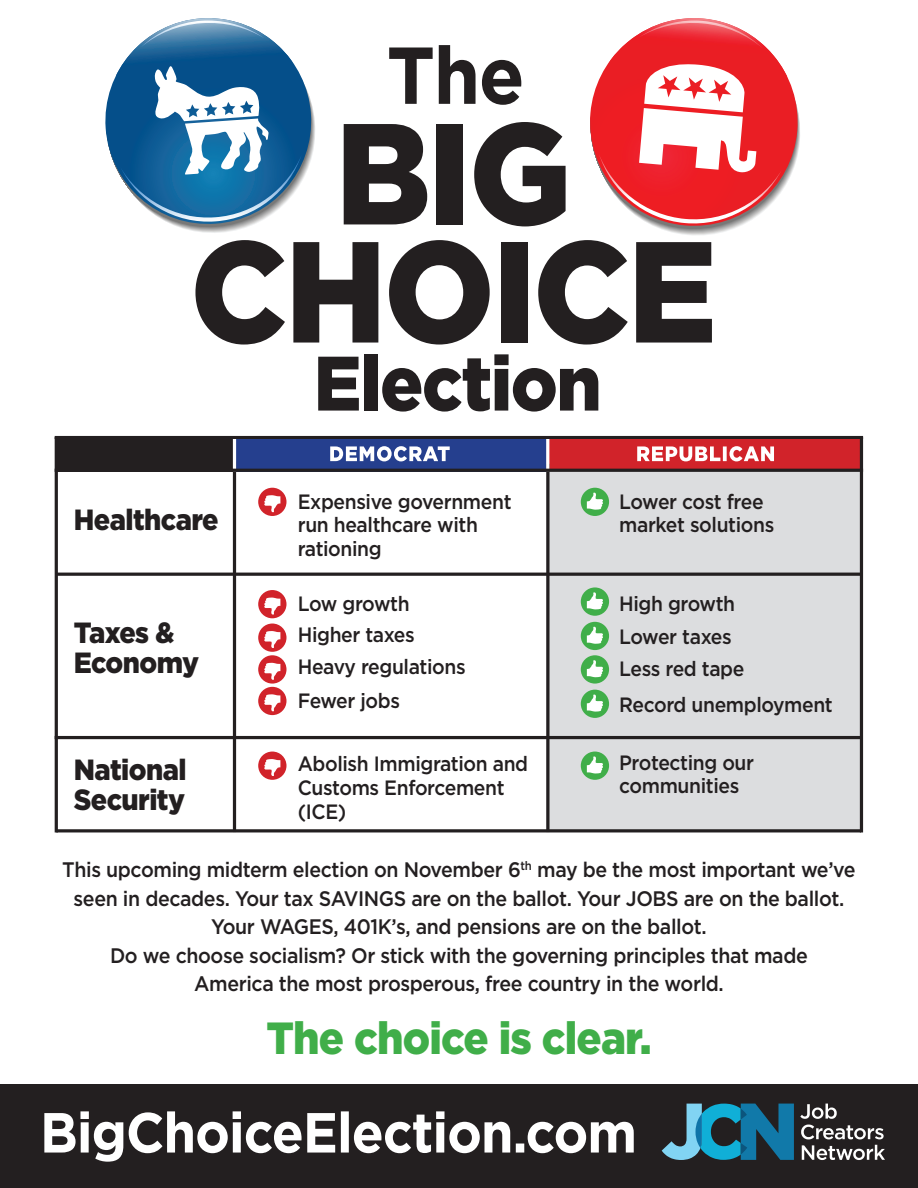
<style>
.page{position:relative;width:918px;height:1188px;background:#fff}
.page>*{position:absolute;margin:0;border:0;box-sizing:border-box;transform-origin:0 0}
.t1{font:900 143.4px/118.1px "Gotham HTF";letter-spacing:-.02em;color:#231f20;text-align:center;scale:.93 1}
.t2{font:700 80.55px "Gotham HTF";color:#231f20;scale:.93 1}
.t3{font:900 76.95px "Gotham HTF";letter-spacing:-.02em;color:#231f20;scale:.93 1}
.t4{font:900 45px "Gotham HTF";letter-spacing:-.02em;color:#40ae49;scale:.93 1}
.t5{font:900 29.25px/30px "Gotham HTF";letter-spacing:-.02em;color:#231f20;scale:.93 1}
.t6{font:500 21px/28.5px "Gotham HTF";letter-spacing:-.02em;color:#231f20;text-align:center;scale:.93 1}
.t7{font:500 20.7px/23.7px "Gotham HTF";letter-spacing:-.02em;color:#231f20;scale:.93 1}
</style>
<div class="page">
<div style="left:0;top:1085px;width:918px;height:103px;background:#231f20"></div>
<svg style="left:44px;top:1111px;width:590px;height:51px"></svg>
<div style="left:235px;top:437px;width:313px;height:35px;background:#253f8e"></div>
<svg style="left:330px;top:446px;width:120px;height:15px"></svg>
<div style="left:258px;top:488px;width:28px;height:28px;background:#d1232a;border-radius:50%"></div>
<svg style="left:264px;top:495px;width:16px;height:17px"></svg>
<div style="left:258px;top:590px;width:28px;height:28px;background:#d1232a;border-radius:50%"></div>
<svg style="left:264px;top:597px;width:16px;height:18px"></svg>
<div style="left:258px;top:624px;width:28px;height:28px;background:#d1232a;border-radius:50%"></div>
<svg style="left:264px;top:631px;width:16px;height:17px"></svg>
<div style="left:258px;top:655px;width:28px;height:29px;background:#d1232a;border-radius:50%"></div>
<svg style="left:264px;top:663px;width:16px;height:17px"></svg>
<div style="left:258px;top:687px;width:28px;height:28px;background:#d1232a;border-radius:50%"></div>
<svg style="left:264px;top:694px;width:16px;height:18px"></svg>
<div style="left:258px;top:752px;width:28px;height:28px;background:#d1232a;border-radius:50%"></div>
<svg style="left:264px;top:759px;width:16px;height:17px"></svg>
<div style="left:548px;top:437px;width:314px;height:35px;background:#d1232a"></div>
<div style="left:546px;top:472px;width:317px;height:359px;background:#dcdddf"></div>
<svg style="left:637px;top:446px;width:137px;height:15px"></svg>
<div style="left:581px;top:655px;width:28px;height:29px;background:#40ae49;border-radius:50%"></div>
<svg style="left:587px;top:660px;width:16px;height:17px"></svg>
<div style="left:581px;top:752px;width:28px;height:28px;background:#40ae49;border-radius:50%"></div>
<svg style="left:587px;top:756px;width:16px;height:18px"></svg>
<div style="left:581px;top:690px;width:28px;height:28px;background:#40ae49;border-radius:50%"></div>
<svg style="left:587px;top:694px;width:16px;height:18px"></svg>
<div style="left:581px;top:622px;width:28px;height:28px;background:#40ae49;border-radius:50%"></div>
<svg style="left:587px;top:627px;width:16px;height:17px"></svg>
<div style="left:581px;top:587px;width:28px;height:29px;background:#40ae49;border-radius:50%"></div>
<svg style="left:587px;top:592px;width:16px;height:17px"></svg>
<div style="left:581px;top:488px;width:28px;height:28px;background:#40ae49;border-radius:50%"></div>
<svg style="left:587px;top:492px;width:16px;height:18px"></svg>
<div style="left:56px;top:437px;width:179px;height:35px;background:#231f20"></div>
<hr style="left:233px;top:462px;width:3px;height:370px;background:#231f20">
<svg style="left:546px;top:464px;width:4px;height:365px"></svg>
<hr style="left:56px;top:573px;width:805px;height:3px;background:#231f20">
<hr style="left:55px;top:736px;width:806px;height:3px;background:#231f20">
<hr style="left:56px;top:829px;width:805px;height:3px;background:#231f20">
<hr style="left:55px;top:437px;width:3px;height:395px;background:#231f20">
<hr style="left:860px;top:437px;width:3px;height:395px;background:#231f20">
<hr style="left:233px;top:437px;width:3px;height:35px;background:#fff">
<hr style="left:546px;top:437px;width:3px;height:35px;background:#fff">
<hr style="left:55px;top:436px;width:808px;height:3px;background:#231f20">
<hr style="left:55px;top:469px;width:808px;height:3px;background:#231f20">
<svg style="left:662px;top:1104px;width:132px;height:56px"></svg>
<svg style="left:800px;top:1104px;width:37px;height:15px"></svg>
<svg style="left:801px;top:1125px;width:83px;height:14px"></svg>
<svg style="left:802px;top:1145px;width:83px;height:15px"></svg>
<svg style="left:105px;top:79px;width:210px;height:149px"></svg>
<svg style="left:109px;top:18px;width:193px;height:206px"></svg>
<svg style="left:590px;top:80px;width:210px;height:150px"></svg>
<svg style="left:599px;top:18px;width:196px;height:209px"></svg>
<h2 class="t2" style="left:387px;top:29px;width:150px">The</h2>
<h1 class="t1" style="left:190px;top:111px;width:568px">BIG<br>CHOICE</h1>
<h3 class="t5" style="left:74px;top:504px;width:157px">Healthcare</h3>
<h3 class="t5" style="left:74px;top:617px;width:136px">Taxes &amp;<br>Economy</h3>
<h3 class="t5" style="left:74px;top:754px;width:123px">National<br>Security</h3>
<h3 class="t3" style="left:314px;top:339px;width:311px">Election</h3>
<p class="t7" style="left:298px;top:489px;width:231px">Expensive government run healthcare with rationing</p>
<p class="t7" style="left:298px;top:587px;width:182px;line-height:31.5px">Low growth<br>Higher taxes<br>Heavy regulations</p>
<p class="t7" style="left:298px;top:689px;width:111px">Fewer jobs</p>
<p class="t7" style="left:298px;top:752px;width:249px">Abolish Immigration and<br>Customs Enforcement (ICE)</p>
<p class="t7" style="left:619px;top:489px;width:168px">Lower cost free market solutions</p>
<p class="t7" style="left:619px;top:587px;width:136px;line-height:32.7px">High growth<br>Lower taxes<br>Less red tape</p>
<p class="t7" style="left:619px;top:692px;width:231px">Record unemployment</p>
<p class="t7" style="left:619px;top:750px;width:147px">Protecting our communities</p>
<p class="t6" style="left:62px;top:855px;width:855px">This upcoming midterm election on November 6<sup>th</sup> may be the most important we’ve seen in decades. Your tax SAVINGS are on the ballot. Your JOBS are on the ballot.<br>Your WAGES, 401K’s, and pensions are on the ballot.<br>Do we choose socialism? Or stick with the governing principles that made<br>America the most prosperous, free country in the world.</p>
<h3 class="t4" style="left:266px;top:1012px;width:416px">The choice is clear.</h3>
</div>
